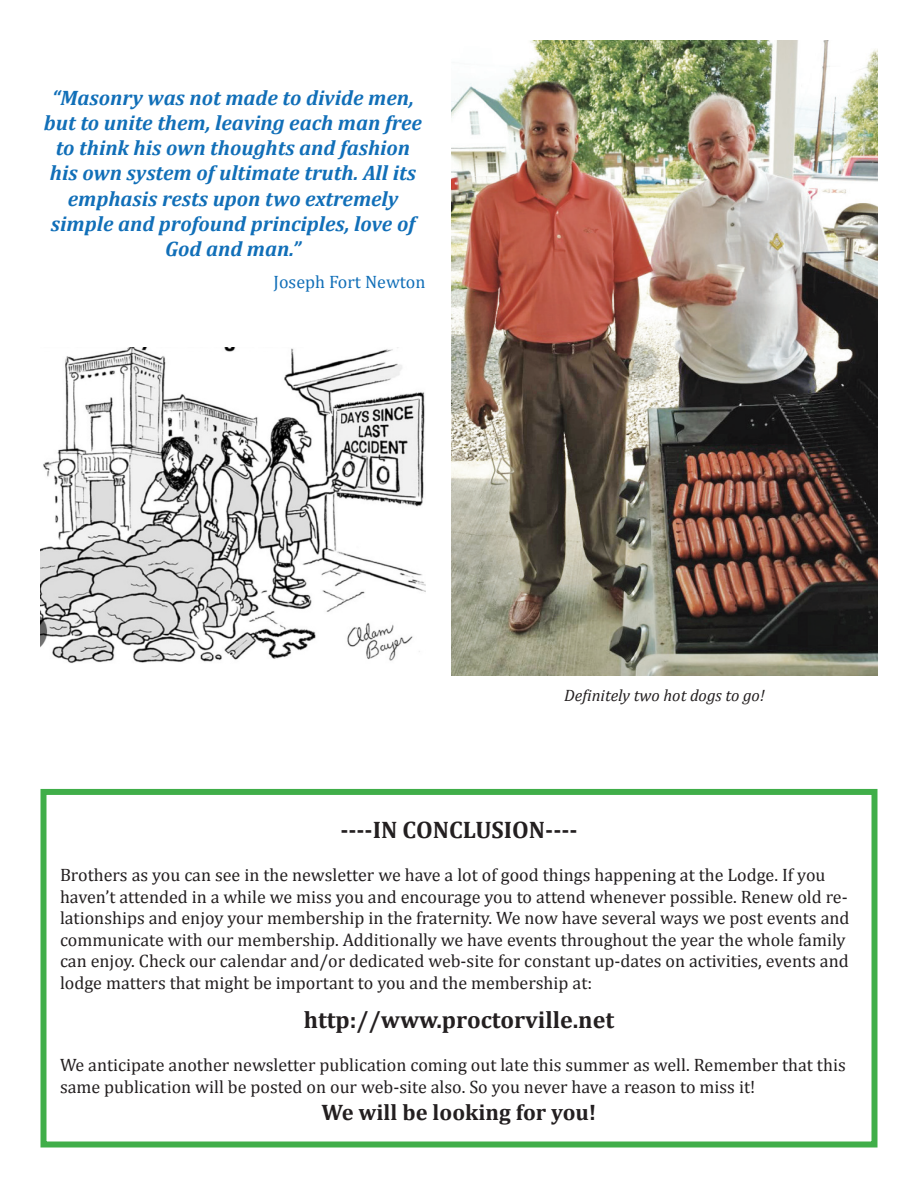
<style>
.page{position:relative;width:918px;height:1188px;background:#fff}
.page>*{position:absolute;margin:0;border:0;box-sizing:border-box;transform-origin:0 0}
.t1{font:700 24px "Cambria";color:#231f20}
.t2{font:700 22.5px "Cambria";color:#231f20}
.t3{font:italic 700 21px/25.2px "Cambria";color:#116fb8;text-align:center}
.t4{font:18px/21.6px "Cambria";color:#231f20}
.t5{font:18px "Cambria";color:#116fb8}
.t6{font:italic 16.5px "Cambria";color:#231f20}
</style>
<div class="page">
<div style="left:40px;top:789px;width:838px;height:359px;border:6px solid #40ae49"></div>
<img style="left:451px;top:40px;width:427px;height:636px">
<img style="left:40px;top:348px;width:385px;height:315px">
<p class="t3" style="left:44px;top:85px;width:380px">“Masonry was not made to divide men, but to unite them, leaving each man free to think his own thoughts and fashion his own system of ultimate truth. All its emphasis rests upon two extremely simple and profound principles, love of God and man.”</p>
<p class="t5" style="left:274px;top:271px;width:154px">Joseph Fort Newton</p>
<p class="t6" style="left:564px;top:686px;width:202px">Definitely two hot dogs to go!</p>
<p class="t1" style="left:340px;top:815px;width:239px">----IN CONCLUSION----</p>
<p class="t4" style="left:60px;top:864px;width:791px">Brothers as you can see in the newsletter we have a lot of good things happening at the Lodge. If you haven’t attended in a while we miss you and encourage you to attend whenever possible. Renew old re&shy;lationships and enjoy your membership in the fraternity. We now have several ways we post events and communicate with our membership. Additionally we have events throughout the year the whole family can enjoy. Check our calendar and/or dedicated web-site for constant up-dates on activities, events and lodge matters that might be important to you and the membership at:</p>
<p class="t1" style="left:304px;top:1005px;width:312px">http://www.proctorville.net</p>
<p class="t4" style="left:60px;top:1054px;width:787px">We anticipate another newsletter publication coming out late this summer as well. Remember that this same publication will be posted on our web-site also. So you never have a reason to miss it!</p>
<p class="t2" style="left:322px;top:1098px;width:276px">We will be looking for you!</p>
</div>
